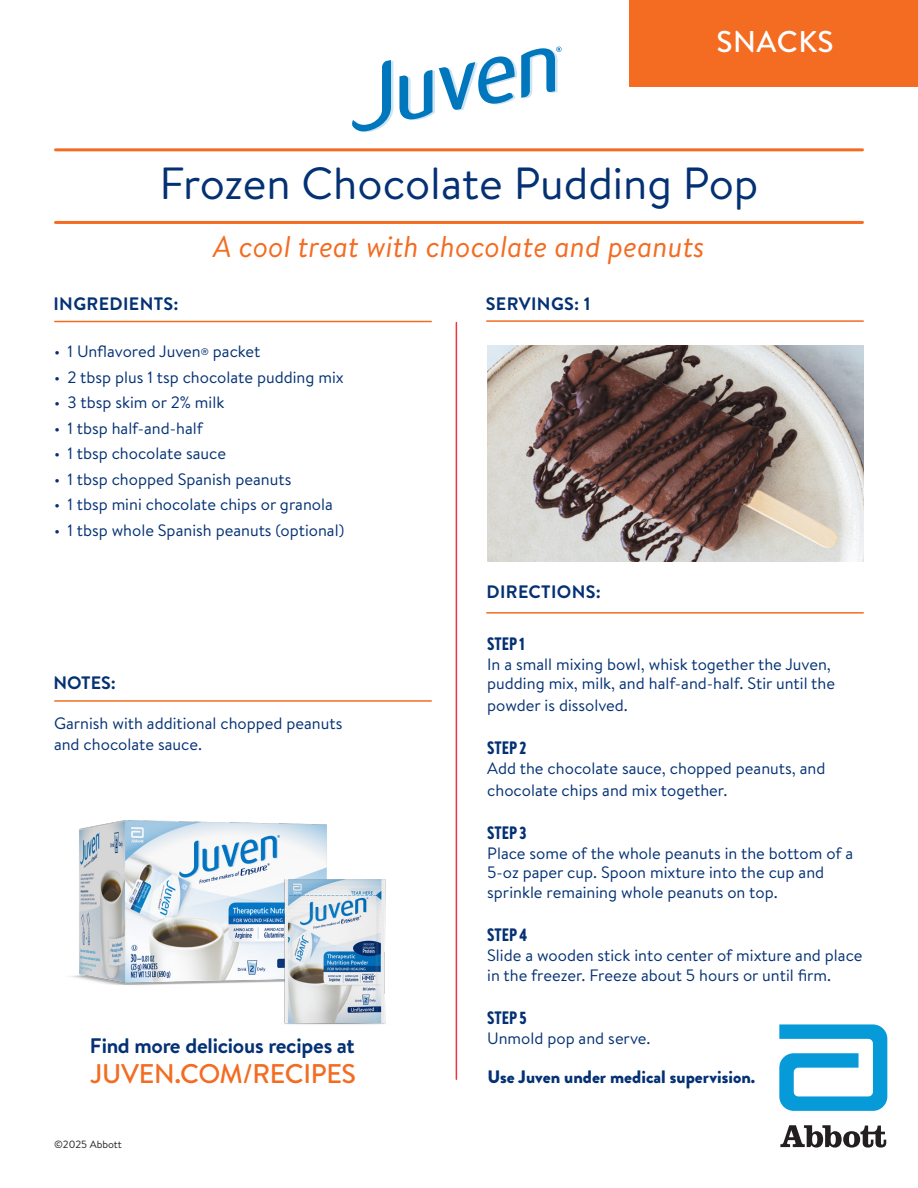
<style>
.page{position:relative;width:918px;height:1188px;background:#fff}
.page>*{position:absolute;margin:0;border:0;box-sizing:border-box;transform-origin:0 0}
.t1{font:45px "Brandon Text";color:#043174}
.t2{font:italic 30px "Brandon Text";color:#f36c21}
.t3{font:500 30px "Brandon Text";letter-spacing:.02em;color:#fff}
.t4{font:500 27px "Brandon Text";letter-spacing:-.01em;color:#f36c21}
.t5{font:700 21px "Brandon Text";letter-spacing:-.01em;color:#043174}
.t6{font:700 18px "Brandon Text";letter-spacing:.02em;color:#043174}
.t7{font:900 18px "Brandon Grotesque";color:#043174}
.t8{font:900 18px "Brandon Grotesque Cond";color:#043174}
.t9{font:16.5px/19.8px "Brandon Text";color:#043174}
.t10{font:10.5px "Brandon Text";color:#231f20}
</style>
<div class="page">
<hr style="left:55px;top:700px;width:376px;height:2px;background:#f36c21">
<hr style="left:55px;top:321px;width:376px;height:1px;background:#f36c21">
<hr style="left:487px;top:612px;width:376px;height:2px;background:#f36c21">
<hr style="left:456px;top:323px;width:1px;height:756px;background:#ee343d">
<img style="left:487px;top:346px;width:377px;height:216px">
<svg style="left:779px;top:1024px;width:108px;height:87px"></svg>
<svg style="left:780px;top:1125px;width:106px;height:23px"></svg>
<div style="left:629px;top:0;width:289px;height:86px;background:#f36c21"></div>
<svg style="left:352px;top:60px;width:41px;height:72px"></svg>
<svg style="left:399px;top:47px;width:163px;height:73px"></svg>
<hr style="left:56px;top:221px;width:806px;height:3px;background:#f36c21">
<hr style="left:56px;top:148px;width:806px;height:3px;background:#f36c21">
<hr style="left:487px;top:320px;width:376px;height:2px;background:#f36c21">
<img style="left:70px;top:820px;width:257px;height:165px">
<img style="left:267px;top:867px;width:119px;height:158px">
<p class="t3" style="left:716px;top:21px;width:119px">SNACKS</p>
<p class="t1" style="left:160px;top:153px;width:600px">Frozen Chocolate Pudding Pop</p>
<p class="t2" style="left:213px;top:226px;width:493px">A cool treat with chocolate and peanuts</p>
<p class="t6" style="left:54px;top:291px;width:127px">INGREDIENTS:</p>
<p class="t6" style="left:486px;top:291px;width:106px">SERVINGS: 1</p>
<p class="t9" style="left:54px;top:341px;width:208px">• 1 Unflavored Juven<sup>®</sup> packet</p>
<p class="t9" style="left:54px;top:366px;width:291px">• 2 tbsp plus 1 tsp chocolate pudding mix</p>
<p class="t9" style="left:54px;top:392px;width:172px">• 3 tbsp skim or 2% milk</p>
<p class="t9" style="left:54px;top:417px;width:150px">• 1 tbsp half-and-half</p>
<p class="t9" style="left:54px;top:443px;width:174px">• 1 tbsp chocolate sauce</p>
<p class="t9" style="left:54px;top:468px;width:239px">• 1 tbsp chopped Spanish peanuts</p>
<p class="t9" style="left:54px;top:494px;width:280px">• 1 tbsp mini chocolate chips or granola</p>
<p class="t9" style="left:54px;top:519px;width:292px">• 1 tbsp whole Spanish peanuts (optional)</p>
<p class="t6" style="left:53px;top:670px;width:64px">NOTES:</p>
<p class="t9" style="left:54px;top:712px;width:290px">Garnish with additional chopped peanuts</p>
<p class="t9" style="left:54px;top:733px;width:150px">and chocolate sauce.</p>
<p class="t5" style="left:90px;top:1031px;width:266px">Find more delicious recipes at</p>
<p class="t4" style="left:90px;top:1055px;width:268px">JUVEN.COM/RECIPES</p>
<p class="t10" style="left:54px;top:1137px;width:69px">©2025 Abbott</p>
<p class="t6" style="left:486px;top:580px;width:116px">DIRECTIONS:</p>
<p class="t8" style="left:487px;top:631px;width:39px">STEP 1</p>
<p class="t9" style="left:487px;top:653px;width:349px">In a small mixing bowl, whisk together the Juven, pudding mix, milk, and half-and-half. Stir until the</p>
<p class="t9" style="left:487px;top:695px;width:142px">powder is dissolved.</p>
<p class="t8" style="left:487px;top:736px;width:41px">STEP 2</p>
<p class="t9" style="left:487px;top:757px;width:340px;line-height:21.6px">Add the chocolate sauce, chopped peanuts, and chocolate chips and mix together.</p>
<p class="t8" style="left:487px;top:820px;width:41px">STEP 3</p>
<p class="t9" style="left:487px;top:842px;width:368px">Place some of the whole peanuts in the bottom of a<br>5-oz paper cup. Spoon mixture into the cup and sprinkle remaining whole peanuts on top.</p>
<p class="t8" style="left:487px;top:923px;width:41px">STEP 4</p>
<p class="t9" style="left:487px;top:945px;width:377px">Slide a wooden stick into center of mixture and place in the freezer. Freeze about 5 hours or until firm.</p>
<p class="t8" style="left:487px;top:1006px;width:41px">STEP 5</p>
<p class="t9" style="left:487px;top:1028px;width:165px">Unmold pop and serve.</p>
<p class="t7" style="left:488px;top:1064px;width:269px">Use Juven under medical supervision.</p>
</div>
